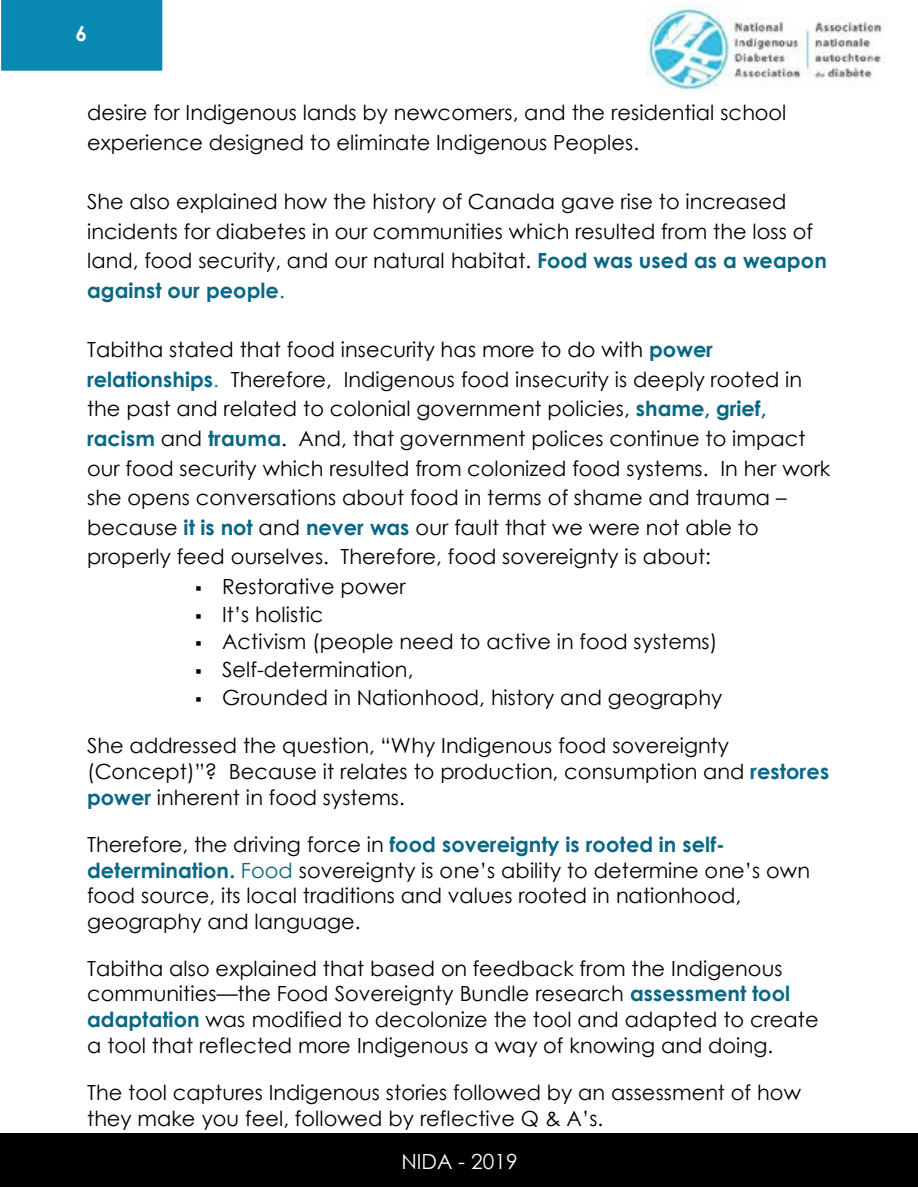
<style>
.page{position:relative;width:918px;height:1188px;background:#fff}
.page>*{position:absolute;margin:0;border:0;box-sizing:border-box;transform-origin:0 0}
.t1{font:20.85px/29.5px "Century Gothic";letter-spacing:.005em;color:#000}
.t2{font:20.85px "Century Gothic";color:#fff}
.t3{font:700 20.85px "Century Gothic";color:#fff}
.s1{font-weight:700;color:#076785}
.s2{color:#076785}
.s3{color:#029676}
</style>
<div class="page">
<div style="left:0;top:1133px;width:917px;height:54px;background:#000"></div>
<div style="left:2px;top:0;width:160px;height:70px;background:#0989b1"></div>
<div style="left:2px;top:0;width:160px;height:71px;border:2px solid #0989b1"></div>
<img style="left:647px;top:5px;width:239px;height:88px">
<p class="t3" style="left:76px;top:18px;width:13px">6</p>
<p class="t1" style="left:87px;top:98px;width:701px">desire for Indigenous lands by newcomers, and the residential school experience designed to eliminate Indigenous Peoples.</p>
<p class="t1" style="left:87px;top:186px;width:742px">She also explained how the history of Canada gave rise to increased incidents for diabetes in our communities which resulted from the loss of land, food security, and our natural habitat. <span class="s1">Food was used as a weapon against our people</span><span class="s2">.</span></p>
<p class="t1" style="left:87px;top:335px;width:745px">Tabitha stated that food insecurity has more to do with <span class="s1">power relationships</span><span class="s3">.</span> Therefore, Indigenous food insecurity is deeply rooted in the past and related to colonial government policies, <span class="s1">shame, grief, racism</span> and <span class="s1">trauma</span>. And, that government polices continue to impact our food security which resulted from colonized food systems. In her work she opens conversations about food in terms of shame and trauma – because <span class="s1">it is not</span> and <span class="s1">never was</span> our fault that we were not able to properly feed ourselves. Therefore, food sovereignty is about:</p>
<p class="t1" style="left:195px;top:571px;width:212px">▪ Restorative power</p>
<p class="t1" style="left:195px;top:599px;width:130px">▪ It’s holistic</p>
<p class="t1" style="left:195px;top:627px;width:524px">▪ Activism (people need to active in food systems)</p>
<p class="t1" style="left:195px;top:655px;width:220px">▪ Self-determination,</p>
<p class="t1" style="left:195px;top:682px;width:529px">▪ Grounded in Nationhood, history and geography</p>
<p class="t1" style="left:87px;top:733px;width:744px;line-height:26px">She addressed the question, “Why Indigenous food sovereignty (Concept)”? Because it relates to production, consumption and <span class="s1">restores power</span> inherent in food systems.</p>
<p class="t1" style="left:87px;top:831px;width:725px;line-height:25.8px">Therefore, the driving force in <span class="s1">food sovereignty is rooted in self&shy;determination.</span> <span class="s2">Food</span> sovereignty is one’s ability to determine one’s own food source, its local traditions and values rooted in nationhood, geography and language.</p>
<p class="t1" style="left:87px;top:955px;width:733px;line-height:25.8px">Tabitha also explained that based on feedback from the Indigenous communities—the Food Sovereignty Bundle research <span class="s1">assessment tool adaptation</span> was modified to decolonize the tool and adapted to create a tool that reflected more Indigenous a way of knowing and doing.</p>
<p class="t1" style="left:87px;top:1079px;width:716px;line-height:26px">The tool captures Indigenous stories followed by an assessment of how they make you feel, followed by reflective Q &amp; A’s.</p>
<p class="t2" style="left:401px;top:1147px;width:118px">NIDA - 2019</p>
</div>
